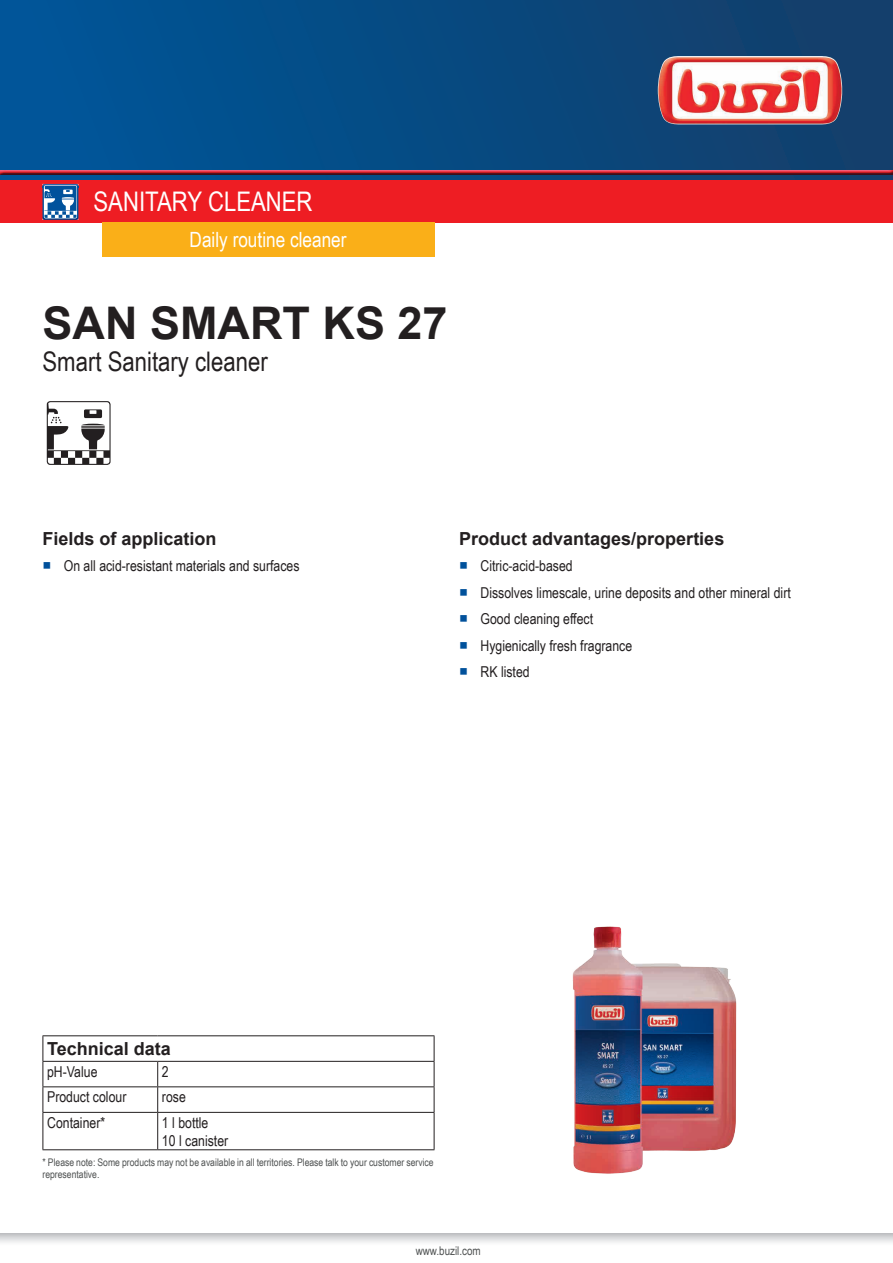
<style>
.page{position:relative;width:893px;height:1263px;background:#fff}
.page>*{position:absolute;margin:0;border:0;box-sizing:border-box;transform-origin:0 0}
.t1{font:700 45px "Arial";color:#231f20}
.t2{font:27px "Arial Narrow";color:#231f20}
.t3{font:27px "Arial Narrow";color:#fff}
.t4{font:21px "Arial Narrow";color:#fff}
.t5{font:700 18px "Arial";color:#231f20}
.t6{font:15px/18px "Arial Narrow";color:#231f20}
.t7{font:12px "Arial Narrow";color:#4e5151}
.t8{font:10.5px/11.7px "Arial Narrow";color:#4e5151}
.s1{font-family:"Arial Unicode MS";color:#01519b}
</style>
<div class="page">
<div style="left:0;top:0;width:893px;height:180px;background:linear-gradient(to right,#00569a,#143e69)"></div>
<img style="left:658px;top:56px;width:184px;height:68px">
<svg style="left:0;top:1233px;width:893px;height:10px"></svg>
<div style="left:0;top:169px;width:893px;height:6px;background:#015599;opacity:.75"></div>
<div style="left:0;top:180px;width:893px;height:43px;background:#ee1d23"></div>
<img style="left:43px;top:184px;width:35px;height:36px">
<svg style="left:44px;top:185px;width:35px;height:33px"></svg>
<div style="left:102px;top:223px;width:333px;height:34px;background:#faaf18"></div>
<svg style="left:47px;top:401px;width:64px;height:64px"></svg>
<hr style="left:43px;top:1086px;width:115px;height:1px;background:#231f20">
<hr style="left:158px;top:1086px;width:276px;height:1px;background:#231f20">
<svg style="left:157px;top:1062px;width:1px;height:50px"></svg>
<hr style="left:43px;top:1112px;width:115px;height:1px;background:#231f20">
<hr style="left:43px;top:1113px;width:1px;height:36px;background:#231f20">
<hr style="left:43px;top:1149px;width:115px;height:1px;background:#231f20">
<hr style="left:158px;top:1112px;width:276px;height:1px;background:#231f20">
<hr style="left:157px;top:1113px;width:1px;height:36px;background:#231f20">
<hr style="left:434px;top:1113px;width:1px;height:36px;background:#231f20">
<hr style="left:158px;top:1149px;width:276px;height:1px;background:#231f20">
<hr style="left:43px;top:1035px;width:115px;height:1px;background:#231f20">
<svg style="left:43px;top:1036px;width:1px;height:76px"></svg>
<hr style="left:158px;top:1035px;width:276px;height:1px;background:#231f20">
<svg style="left:434px;top:1036px;width:1px;height:76px"></svg>
<hr style="left:43px;top:1061px;width:115px;height:1px;background:#231f20">
<hr style="left:158px;top:1061px;width:276px;height:1px;background:#231f20">
<img style="left:572px;top:926px;width:165px;height:248px">
<h2 class="t3" style="left:94px;top:182px;width:221px">Sanitary cleaner</h2>
<h3 class="t4" style="left:190px;top:224px;width:159px">Daily routine cleaner</h3>
<h1 class="t1" style="left:43px;top:293px;width:407px">SAN SMART KS 27</h1>
<h2 class="t2" style="left:43px;top:342px;width:227px">Smart Sanitary cleaner</h2>
<p class="t5" style="left:43px;top:526px;width:176px">Fields of application</p>
<p class="t6" style="left:43px;top:556px;width:259px"><span class="s1">■</span> On all acid-resistant materials and surfaces</p>
<p class="t5" style="left:459px;top:526px;width:267px">Product advantages/properties</p>
<p class="t6" style="left:459px;top:556px;width:115px"><span class="s1">■</span> Citric-acid-based</p>
<p class="t6" style="left:459px;top:583px;width:333px"><span class="s1">■</span> Dissolves limescale, urine deposits and other mineral dirt</p>
<p class="t6" style="left:459px;top:609px;width:135px"><span class="s1">■</span> Good cleaning effect</p>
<p class="t6" style="left:459px;top:636px;width:175px"><span class="s1">■</span> Hygienically fresh fragrance</p>
<p class="t6" style="left:459px;top:662px;width:72px"><span class="s1">■</span> RK listed</p>
<p class="t5" style="left:47px;top:1037px;width:125px">Technical data</p>
<p class="t6" style="left:47px;top:1062px;width:52px">pH-Value</p>
<p class="t6" style="left:162px;top:1062px;width:8px">2</p>
<p class="t6" style="left:47px;top:1087px;width:81px">Product colour</p>
<p class="t6" style="left:162px;top:1087px;width:25px">rose</p>
<p class="t6" style="left:47px;top:1113px;width:60px">Container*</p>
<p class="t6" style="left:162px;top:1113px;width:68px">1 l bottle<br>10 l canister</p>
<p class="t8" style="left:43px;top:1156px;width:393px">* Please note: Some products may not be available in all territories. Please talk to your customer service representative.</p>
<p class="t7" style="left:416px;top:1242px;width:67px">www.buzil.com</p>
</div>
